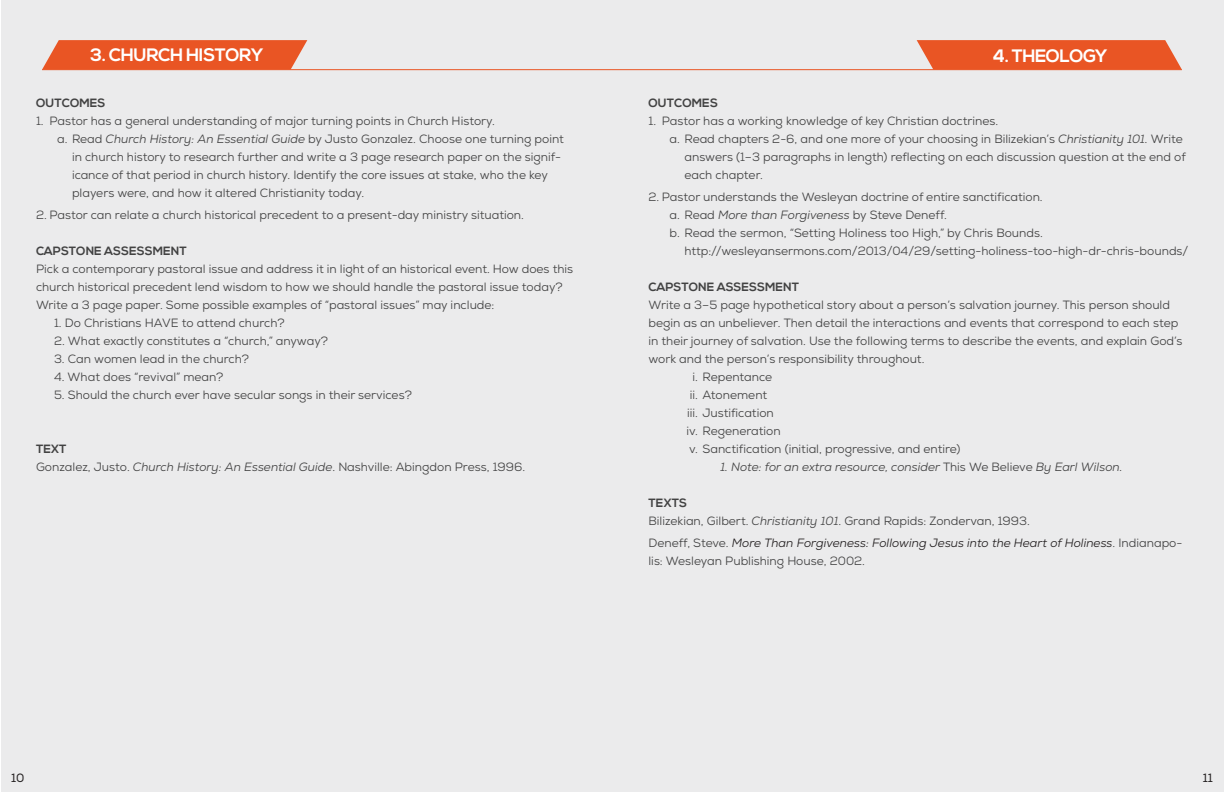
<style>
.page{position:relative;width:1224px;height:792px;background:#fff}
.page>*{position:absolute;margin:0;border:0;box-sizing:border-box;transform-origin:0 0}
.t1{font:700 18px "Nexa";letter-spacing:-.025em;color:#fff}
.t2{font:12px/18px "Nexa";color:#424242}
.t3{font:700 12px "Nexa";color:#424242}
.t4{font:italic 12px "Nexa";color:#424242}
.t5{font:12px "Nexa";color:#231f20}
.s1{font-style:italic}
.s2{font-style:normal}
.s3{font-style:italic;color:#231f20}
</style>
<div class="page">
<div style="left:1px;top:1px;width:612px;height:791px;background:#ebebec"></div>
<div style="left:613px;top:0;width:611px;height:792px;background:#ebebec"></div>
<svg style="left:42px;top:40px;width:265px;height:29px;background:#e95e31"></svg>
<hr style="left:42px;top:69px;width:570px;height:1px;background:#e95524">
<svg style="left:917px;top:40px;width:265px;height:29px;background:#e95e31"></svg>
<hr style="left:612px;top:69px;width:570px;height:1px;background:#e95524">
<p class="t1" style="left:90px;top:44px;width:174px">3. CHURCH HISTORY</p>
<p class="t1" style="left:993px;top:45px;width:116px">4. THEOLOGY</p>
<p class="t3" style="left:36px;top:96px;width:71px">OUTCOMES</p>
<p class="t2" style="left:36px;top:112px;width:461px">1. Pastor has a general understanding of major turning points in Church History.</p>
<p class="t2" style="left:72px;top:130px;width:493px;text-indent:-15px">a. Read <span class="s1">Church History: An Essential Guide</span> by Justo Gonzalez. Choose one turning point in church history to research further and write a 3 page research paper on the signif&shy;icance of that period in church history. Identify the core issues at stake, who the key players were, and how it altered Christianity today.</p>
<p class="t2" style="left:36px;top:206px;width:490px">2. Pastor can relate a church historical precedent to a present-day ministry situation.</p>
<p class="t3" style="left:36px;top:244px;width:152px">CAPSTONE ASSESSMENT</p>
<p class="t2" style="left:36px;top:260px;width:539px">Pick a contemporary pastoral issue and address it in light of an historical event. How does this church historical precedent lend wisdom to how we should handle the pastoral issue today?<br>Write a 3 page paper. Some possible examples of “pastoral issues” may include:</p>
<p class="t2" style="left:54px;top:314px;width:232px">1. Do Christians HAVE to attend church?</p>
<p class="t2" style="left:54px;top:332px;width:276px">2. What exactly constitutes a “church,” anyway?</p>
<p class="t2" style="left:54px;top:350px;width:196px">3. Can women lead in the church?</p>
<p class="t2" style="left:54px;top:368px;width:171px">4. What does “revival” mean?</p>
<p class="t2" style="left:54px;top:386px;width:359px">5. Should the church ever have secular songs in their services?</p>
<p class="t3" style="left:36px;top:442px;width:32px">TEXT</p>
<p class="t2" style="left:36px;top:458px;width:491px">Gonzalez, Justo. <span class="s1">Church History: An Essential Guide</span>. Nashville: Abingdon Press, 1996.</p>
<p class="t3" style="left:648px;top:96px;width:71px">OUTCOMES</p>
<p class="t2" style="left:648px;top:112px;width:351px">1. Pastor has a working knowledge of key Christian doctrines.</p>
<p class="t2" style="left:684px;top:130px;width:503px;text-indent:-15px">a. Read chapters 2-6, and one more of your choosing in Bilizekian’s <span class="s1">Christianity 101.</span> Write answers (1–3 paragraphs in length) reflecting on each discussion question at the end of each chapter.</p>
<p class="t2" style="left:648px;top:188px;width:396px">2. Pastor understands the Wesleyan doctrine of entire sanctification.</p>
<p class="t2" style="left:670px;top:206px;width:279px">a. Read <span class="s1">More than Forgiveness</span> by Steve Deneff.</p>
<p class="t2" style="left:684px;top:224px;width:505px;text-indent:-15px">b. Read the sermon, “Setting Holiness too High,” by Chris Bounds. http://wesleyansermons.com/2013/04/29/setting-holiness-too-high-dr-chris-bounds/</p>
<p class="t3" style="left:648px;top:280px;width:152px">CAPSTONE ASSESSMENT</p>
<p class="t2" style="left:648px;top:296px;width:536px">Write a 3–5 page hypothetical story about a person’s salvation journey. This person should begin as an unbeliever. Then detail the interactions and events that correspond to each step in their journey of salvation. Use the following terms to describe the events, and explain God’s work and the person’s responsibility throughout.</p>
<p class="t2" style="left:693px;top:368px;width:81px">i. Repentance</p>
<p class="t2" style="left:690px;top:386px;width:79px">ii. Atonement</p>
<p class="t2" style="left:687px;top:404px;width:88px">iii. Justification</p>
<p class="t2" style="left:686px;top:422px;width:96px">iv. Regeneration</p>
<p class="t2" style="left:689px;top:440px;width:273px">v. Sanctification (initial, progressive, and entire)</p>
<p class="t4" style="left:720px;top:459px;width:404px">1. Note: for an extra resource, consider <span class="s2">This We Believe</span> By Earl Wilson.</p>
<p class="t3" style="left:648px;top:496px;width:40px">TEXTS</p>
<p class="t2" style="left:648px;top:512px;width:383px">Bilizekian, Gilbert. <span class="s1">Christianity 101</span>. Grand Rapids: Zondervan, 1993.</p>
<p class="t2" style="left:648px;top:534px;width:535px">Deneff, Steve. <span class="s3">More Than Forgiveness: Following Jesus into the Heart of Holiness</span>. Indianapo&shy;lis: Wesleyan Publishing House, 2002.</p>
<p class="t5" style="left:11px;top:771px;width:15px">10</p>
<p class="t5" style="left:1203px;top:771px;width:12px">11</p>
</div>
